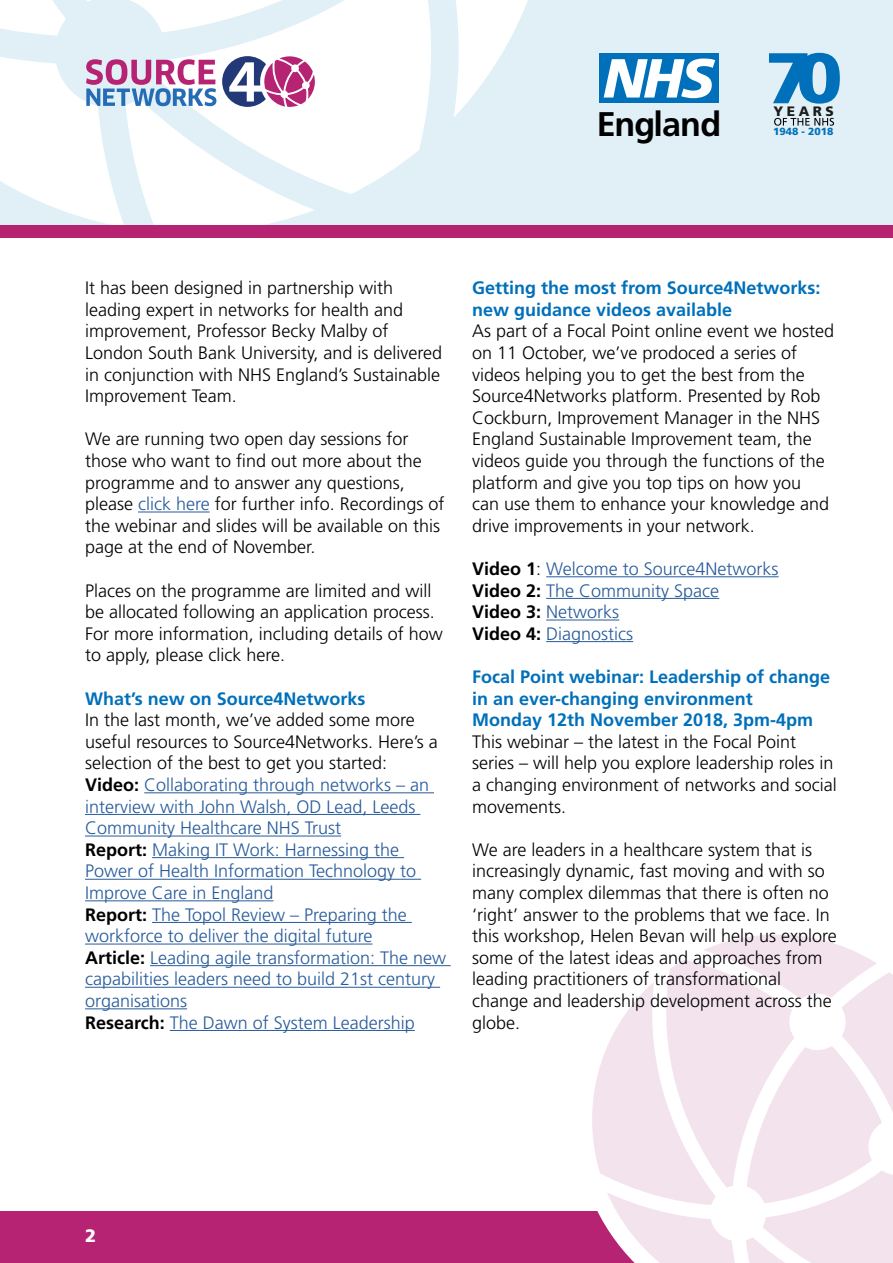
<style>
.page{position:relative;width:893px;height:1263px;background:#fff}
.page>*{position:absolute;margin:0;border:0;box-sizing:border-box;transform-origin:0 0}
.t1{font:700 34.2px "Frutiger LT Std";letter-spacing:-.025em;color:#000}
.t2{font:300 18px/21.6px "Frutiger";color:#000}
.t3{font:300 18px/21.6px "Frutiger";color:#275b9b}
.t4{font:700 18px/21.6px "Frutiger";color:#0070ba}
.t5{font:900 18px "Frutiger";color:#fff}
.t6{font:900 13.65px "Frutiger";letter-spacing:.26em;color:#1d1d1b}
.t7{font:900 10.35px "Frutiger";color:#0070ba}
.s1{color:#275b9b}
.s2{font-weight:700;color:#000}
.s3{color:#000}
</style>
<div class="page">
<div style="left:0;top:1211px;width:893px;height:52px;background:#b52372"></div>
<svg style="left:592px;top:934px;width:301px;height:329px"></svg>
<div style="left:0;top:0;width:893px;height:236px;background:#e1f0f6"></div>
<svg style="left:454px;top:0;width:74px;height:117px"></svg>
<svg style="left:394px;top:0;width:37px;height:169px;background:#fafcfd"></svg>
<svg style="left:0;top:0;width:394px;height:225px"></svg>
<div style="left:0;top:225px;width:893px;height:13px;background:#b52372"></div>
<hr style="left:138px;top:511px;width:72px;height:1px;background:#275b9b">
<hr style="left:144px;top:792px;width:290px;height:1px;background:#275b9b">
<hr style="left:85px;top:814px;width:335px;height:1px;background:#275b9b">
<hr style="left:85px;top:835px;width:256px;height:1px;background:#275b9b">
<hr style="left:152px;top:857px;width:252px;height:1px;background:#275b9b">
<hr style="left:85px;top:879px;width:336px;height:1px;background:#275b9b">
<hr style="left:85px;top:900px;width:188px;height:1px;background:#275b9b">
<hr style="left:152px;top:922px;width:260px;height:1px;background:#275b9b">
<hr style="left:85px;top:943px;width:287px;height:1px;background:#275b9b">
<hr style="left:150px;top:965px;width:301px;height:1px;background:#275b9b">
<hr style="left:85px;top:987px;width:355px;height:1px;background:#275b9b">
<hr style="left:85px;top:1008px;width:102px;height:1px;background:#275b9b">
<hr style="left:170px;top:1030px;width:245px;height:1px;background:#275b9b">
<hr style="left:546px;top:576px;width:233px;height:1px;background:#275b9b">
<hr style="left:546px;top:598px;width:173px;height:1px;background:#275b9b">
<hr style="left:546px;top:619px;width:73px;height:1px;background:#275b9b">
<hr style="left:546px;top:641px;width:87px;height:1px;background:#275b9b">
<div style="left:599px;top:53px;width:120px;height:50px;background:#0070ba"></div>
<svg style="left:604px;top:59px;width:111px;height:39px"></svg>
<svg style="left:769px;top:53px;width:71px;height:51px"></svg>
<svg style="left:774px;top:118px;width:60px;height:8px"></svg>
<p class="t1" style="left:597px;top:104px;width:126px">England</p>
<p class="t6" style="left:773px;top:103px;width:62px">YEARS</p>
<p class="t7" style="left:773px;top:125px;width:62px">1948 - 2018</p>
<p class="t2" style="left:85px;top:277px;width:359px">It has been designed in partnership with leading expert in networks for health and improvement, Professor Becky Malby of London South Bank University, and is delivered in conjunction with NHS England’s Sustainable Improvement Team.</p>
<p class="t2" style="left:85px;top:429px;width:361px">We are running two open day sessions for those who want to find out more about the programme and to answer any questions, please <span class="s1">click here</span> for further info. Recordings of the webinar and slides will be available on this page at the end of November.</p>
<p class="t2" style="left:85px;top:580px;width:359px">Places on the programme are limited and will be allocated following an application process.<br>For more information, including details of how to apply, please click here.</p>
<p class="t4" style="left:85px;top:688px;width:282px">What’s new on Source4Networks</p>
<p class="t2" style="left:85px;top:709px;width:354px">In the last month, we’ve added some more useful resources to Source4Networks. Here’s a selection of the best to get you started:</p>
<p class="t3" style="left:85px;top:774px;width:345px"><span class="s2">Video:</span> Collaborating through networks – an interview with John Walsh, OD Lead, Leeds<br>Community Healthcare NHS Trust</p>
<p class="t3" style="left:85px;top:839px;width:333px"><span class="s2">Report:</span> Making IT Work: Harnessing the<br>Power of Health Information Technology to<br>Improve Care in England</p>
<p class="t3" style="left:85px;top:904px;width:323px"><span class="s2">Report:</span> The Topol Review – Preparing the workforce to deliver the digital future</p>
<p class="t3" style="left:85px;top:947px;width:363px"><span class="s2">Article:</span> Leading agile transformation: The new capabilities leaders need to build 21st century organisations</p>
<p class="t3" style="left:85px;top:1012px;width:331px"><span class="s2">Research:</span> The Dawn of System Leadership</p>
<p class="t4" style="left:472px;top:277px;width:350px">Getting the most from Source4Networks: new guidance videos available</p>
<p class="t2" style="left:472px;top:321px;width:364px">As part of a Focal Point online event we hosted on 11 October, we’ve prodoced a series of videos helping you to get the best from the Source4Networks platform. Presented by Rob Cockburn, Improvement Manager in the NHS England Sustainable Improvement team, the videos guide you through the functions of the platform and give you top tips on how you<br>can use them to enhance your knowledge and drive improvements in your network.</p>
<p class="t3" style="left:472px;top:558px;width:308px"><span class="s2">Video 1</span><span class="s3">:</span> Welcome to Source4Networks</p>
<p class="t3" style="left:472px;top:580px;width:249px"><span class="s2">Video 2:</span> The Community Space</p>
<p class="t3" style="left:472px;top:601px;width:149px"><span class="s2">Video 3:</span> Networks</p>
<p class="t3" style="left:472px;top:623px;width:163px"><span class="s2">Video 4:</span> Diagnostics</p>
<p class="t4" style="left:472px;top:666px;width:360px">Focal Point webinar: Leadership of change in an ever-changing environment</p>
<p class="t4" style="left:472px;top:709px;width:343px">Monday 12th November 2018, 3pm-4pm</p>
<p class="t2" style="left:472px;top:731px;width:366px">This webinar – the latest in the Focal Point series – will help you explore leadership roles in a changing environment of networks and social movements.</p>
<p class="t2" style="left:472px;top:839px;width:366px">We are leaders in a healthcare system that is increasingly dynamic, fast moving and with so many complex dilemmas that there is often no ‘right’ answer to the problems that we face. In this workshop, Helen Bevan will help us explore some of the latest ideas and approaches from leading practitioners of transformational change and leadership development across the globe.</p>
<p class="t5" style="left:85px;top:1225px;width:13px">2</p>
</div>
